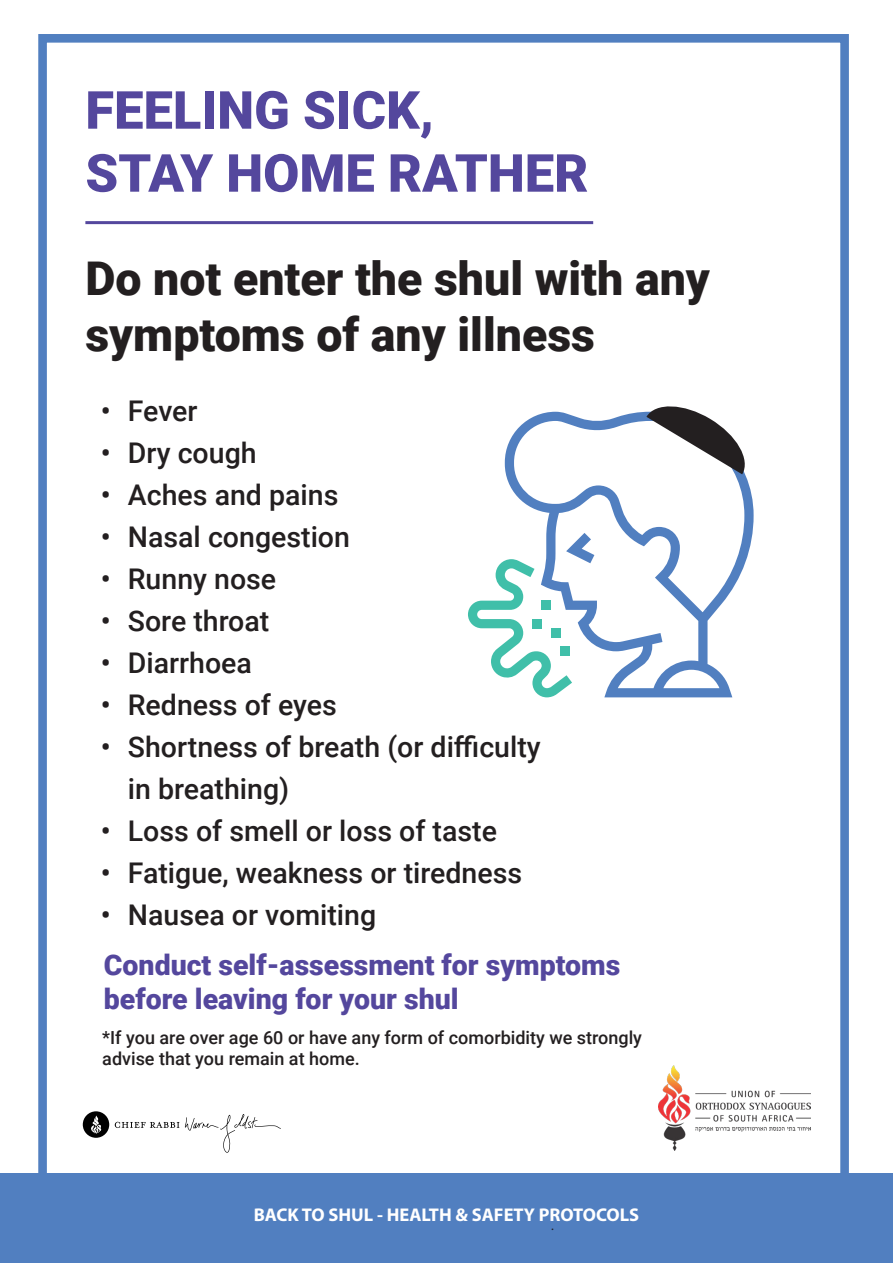
<style>
.page{position:relative;width:893px;height:1263px;background:#fff}
.page>*{position:absolute;margin:0;border:0;box-sizing:border-box;transform-origin:0 0}
.t1{font:900 52.5px "Roboto";color:#54479d}
.t2{font:900 46.5px/55.8px "Roboto";color:#231f20}
.t3{font:500 28.5px/42px "Roboto";color:#231f20}
.t4{font:900 28.5px/34.2px "Roboto";color:#54479d}
.t5{font:700 18.45px "Myriad Pro";color:#fff}
.t6{font:500 18px/21px "Roboto";color:#231f20}
.t7{font:13.2px "Myriad Pro";color:#231f20}
</style>
<div class="page">
<hr style="left:85px;top:221px;width:508px;height:3px;background:#54479d">
<div style="left:38px;top:34px;width:811px;height:1198px;border:9px solid #517fc0"></div>
<svg style="left:505px;top:412px;width:249px;height:285px"></svg>
<svg style="left:468px;top:533px;width:126px;height:164px"></svg>
<div style="left:532px;top:619px;width:10px;height:9px;background:#40bfa9"></div>
<div style="left:542px;top:601px;width:9px;height:9px;background:#40bfa9"></div>
<div style="left:551px;top:628px;width:9px;height:9px;background:#40bfa9"></div>
<div style="left:560px;top:647px;width:9px;height:9px;background:#40bfa9"></div>
<svg style="left:646px;top:406px;width:105px;height:68px"></svg>
<div style="left:0;top:1174px;width:893px;height:89px;background:#517fc0"></div>
<img style="left:659px;top:1065px;width:151px;height:85px">
<svg style="left:115px;top:1114px;width:166px;height:39px"></svg>
<svg style="left:83px;top:1111px;width:26px;height:27px"></svg>
<p class="t1" style="left:85px;top:73px;width:350px">FEELING SICK,</p>
<p class="t1" style="left:85px;top:136px;width:504px">STAY HOME RATHER</p>
<p class="t2" style="left:85px;top:249px;width:626px">Do not enter the shul with any symptoms of any illness</p>
<p class="t3" style="left:101px;top:388px;width:98px">• Fever</p>
<p class="t3" style="left:101px;top:430px;width:157px">• Dry cough</p>
<p class="t3" style="left:101px;top:472px;width:239px">• Aches and pains</p>
<p class="t3" style="left:101px;top:514px;width:251px">• Nasal congestion</p>
<p class="t3" style="left:101px;top:556px;width:177px">• Runny nose</p>
<p class="t3" style="left:101px;top:598px;width:170px">• Sore throat</p>
<p class="t3" style="left:101px;top:640px;width:153px">• Diarrhoea</p>
<p class="t3" style="left:101px;top:682px;width:238px">• Redness of eyes</p>
<p class="t3" style="left:128px;top:724px;width:414px;text-indent:-27px">• Shortness of breath (or difficulty in breathing)</p>
<p class="t3" style="left:101px;top:808px;width:398px">• Loss of smell or loss of taste</p>
<p class="t3" style="left:101px;top:850px;width:423px">• Fatigue, weakness or tiredness</p>
<p class="t3" style="left:101px;top:892px;width:277px">• Nausea or vomiting</p>
<p class="t4" style="left:104px;top:947px;width:518px">Conduct self-assessment for symptoms before leaving for your shul</p>
<p class="t6" style="left:102px;top:1026px;width:541px">*If you are over age 60 or have any form of comorbidity we strongly advise that you remain at home.</p>
<p class="t5" style="left:254px;top:1202px;width:387px">BACK TO SHUL - HEALTH &amp; SAFETY PROTOCOLS</p>
<p class="t7" style="left:551px;top:1217px;width:4px">.</p>
</div>
